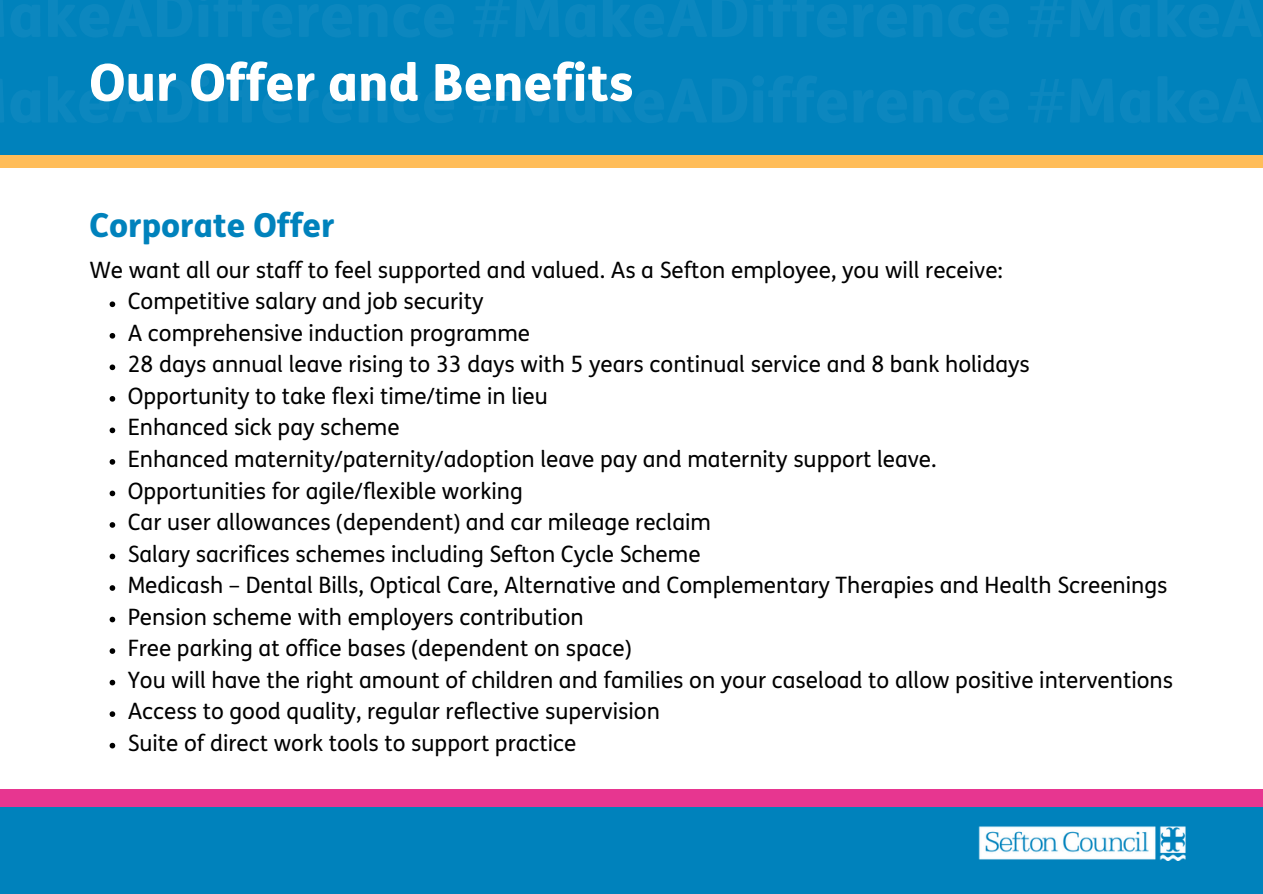
<style>
.page{position:relative;width:1263px;height:894px;background:#fff}
.page>*{position:absolute;margin:0;border:0;box-sizing:border-box;transform-origin:0 0}
.t1{font:800 51.15px "FS Me Trial";color:#fff}
.t2{font:800 33px "FS Me Trial";color:#0082bc}
.t3{font:22.5px "FS Me Trial";color:#000}
.s1{font-family:"Noto Sans"}
</style>
<div class="page">
<div style="left:0;top:0;width:1263px;height:164px;background:#0082bc"></div>
<div style="left:0;top:155px;width:1263px;height:12px;background:#ffbd59"></div>
<div style="left:0;top:797px;width:1263px;height:96px;background:#0082bc"></div>
<img style="left:979px;top:826px;width:207px;height:34px">
<svg style="left:110px;top:301px;width:5px;height:6px"></svg>
<svg style="left:110px;top:333px;width:5px;height:5px"></svg>
<svg style="left:110px;top:364px;width:5px;height:6px"></svg>
<svg style="left:110px;top:396px;width:5px;height:5px"></svg>
<svg style="left:110px;top:427px;width:5px;height:6px"></svg>
<svg style="left:110px;top:459px;width:5px;height:5px"></svg>
<svg style="left:110px;top:490px;width:5px;height:6px"></svg>
<svg style="left:110px;top:522px;width:5px;height:5px"></svg>
<svg style="left:110px;top:553px;width:5px;height:6px"></svg>
<svg style="left:110px;top:585px;width:5px;height:5px"></svg>
<svg style="left:110px;top:616px;width:5px;height:6px"></svg>
<svg style="left:110px;top:648px;width:5px;height:5px"></svg>
<svg style="left:110px;top:679px;width:5px;height:6px"></svg>
<svg style="left:110px;top:711px;width:5px;height:5px"></svg>
<svg style="left:110px;top:742px;width:5px;height:6px"></svg>
<div style="left:0;top:788px;width:1263px;height:17px;background:#e73690"></div>
<h2 class="t1" style="left:89px;top:62px;width:546px">Our Offer and Benefits</h2>
<p class="t2" style="left:89px;top:212px;width:247px">Corporate Offer</p>
<p class="t3" style="left:89px;top:261px;width:915px">We want all our staff to feel supported and valued. As a Sefton employee, you will receive:</p>
<p class="t3" style="left:128px;top:292px;width:357px">Competitive salary and job security</p>
<p class="t3" style="left:128px;top:324px;width:404px">A comprehensive induction programme</p>
<p class="t3" style="left:128px;top:355px;width:904px">28 days annual leave rising to 33 days with 5 years continual service and 8 bank holidays</p>
<p class="t3" style="left:128px;top:387px;width:422px">Opportunity to take flexi time<span class="s1">/</span>time in lieu</p>
<p class="t3" style="left:128px;top:418px;width:273px">Enhanced sick pay scheme</p>
<p class="t3" style="left:128px;top:450px;width:810px">Enhanced maternity<span class="s1">/</span>paternity<span class="s1">/</span>adoption leave pay and maternity support leave.</p>
<p class="t3" style="left:128px;top:481px;width:397px">Opportunities for agile<span class="s1">/</span>flexible working</p>
<p class="t3" style="left:128px;top:513px;width:585px">Car user allowances <span class="s1">(</span>dependent<span class="s1">)</span> and car mileage reclaim</p>
<p class="t3" style="left:128px;top:544px;width:574px">Salary sacrifices schemes including Sefton Cycle Scheme</p>
<p class="t3" style="left:128px;top:576px;width:1041px">Medicash – Dental Bills, Optical Care, Alternative and Complementary Therapies and Health Screenings</p>
<p class="t3" style="left:128px;top:607px;width:457px">Pension scheme with employers contribution</p>
<p class="t3" style="left:128px;top:639px;width:505px">Free parking at office bases <span class="s1">(</span>dependent on space<span class="s1">)</span></p>
<p class="t3" style="left:128px;top:670px;width:1047px">You will have the right amount of children and families on your caseload to allow positive interventions</p>
<p class="t3" style="left:128px;top:702px;width:534px">Access to good quality, regular reflective supervision</p>
<p class="t3" style="left:128px;top:733px;width:450px">Suite of direct work tools to support practice</p>
</div>
